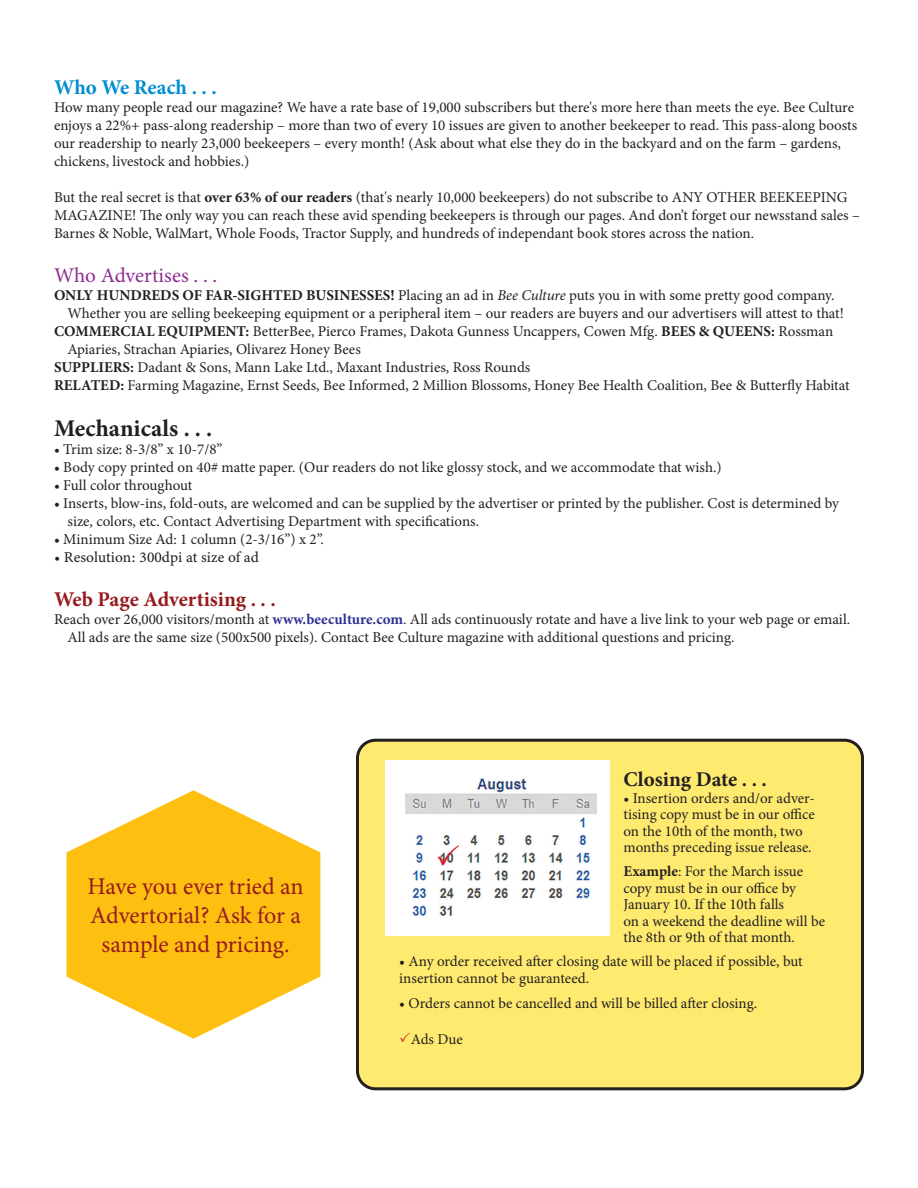
<style>
.page{position:relative;width:918px;height:1188px;background:#fff}
.page>*{position:absolute;margin:0;border:0;box-sizing:border-box;transform-origin:0 0}
.t1{font:24px/28.8px "Minion Pro";letter-spacing:-.005em;color:#961a1d;text-align:center}
.t2{font:700 24px "Minion Pro";color:#231f20}
.t3{font:700 21px "Minion Pro";letter-spacing:-.005em;color:#961a1d}
.t4{font:21px "Minion Pro";letter-spacing:-.005em;color:#8d2c91}
.t5{font:700 21px "Minion Pro";color:#231f20}
.t6{font:700 21px "Minion Pro";color:#008dd1}
.t7{font:15px/18px "Minion Pro";color:#231f20}
.t8{font:15px "Minion Variable Concept";color:#231f20}
.s1{font-weight:700}
.s2{font-style:italic}
.s3{font-weight:700;color:#2e3092}
</style>
<div class="page">
<div style="left:357px;top:740px;width:505px;height:349px;background:#ffea70;border-radius:18px"></div>
<div style="left:356px;top:739px;width:508px;height:351px;border:3px solid #231f20;border-radius:18px"></div>
<img style="left:386px;top:760px;width:224px;height:175px">
<svg style="left:67px;top:790px;width:253px;height:249px;fill:#fdc011"></svg>
<svg style="left:437px;top:844px;width:22px;height:22px"></svg>
<p class="t6" style="left:54px;top:73px;width:164px">Who We Reach . . .</p>
<p class="t7" style="left:54px;top:99px;width:805px">How many people read our magazine? We have a rate base of 19,000 subscribers but there's more here than meets the eye. Bee Culture enjoys a 22%+ pass-along readership – more than two of every 10 issues are given to another beekeeper to read. This pass-along boosts our readership to nearly 23,000 beekeepers – every month! (Ask about what else they do in the backyard and on the farm – gardens, chickens, livestock and hobbies.)</p>
<p class="t7" style="left:54px;top:189px;width:807px">But the real secret is that <span class="s1">over 63% of our readers</span> (that's nearly 10,000 beekeepers) do not subscribe to ANY OTHER BEEKEEPING<br>MAGAZINE! The only way you can reach these avid spending beekeepers is through our pages. And don’t forget our newsstand sales –<br>Barnes &amp; Noble, WalMart, Whole Foods, Tractor Supply, and hundreds of independant book stores across the nation.</p>
<p class="t4" style="left:54px;top:261px;width:165px">Who Advertises . . .</p>
<p class="t7" style="left:68px;top:286px;width:778px;text-indent:-14px"><span class="s1">ONLY HUNDREDS OF FAR-SIGHTED BUSINESSES!</span> Placing an ad in <span class="s2">Bee Culture</span> puts you in with some pretty good company.<br>Whether you are selling beekeeping equipment or a peripheral item – our readers are buyers and our advertisers will attest to that!</p>
<p class="t7" style="left:68px;top:322px;width:767px;text-indent:-14px"><span class="s1">COMMERCIAL EQUIPMENT:</span> BetterBee, Pierco Frames, Dakota Gunness Uncappers, Cowen Mfg. <span class="s1">BEES &amp; QUEENS:</span> Rossman<br>Apiaries, Strachan Apiaries, Olivarez Honey Bees</p>
<p class="t7" style="left:54px;top:358px;width:478px"><span class="s1">SUPPLIERS:</span> Dadant &amp; Sons, Mann Lake Ltd., Maxant Industries, Ross Rounds</p>
<p class="t7" style="left:54px;top:376px;width:797px"><span class="s1">RELATED:</span> Farming Magazine, Ernst Seeds, Bee Informed, 2 Million Blossoms, Honey Bee Health Coalition, Bee &amp; Butterfly Habitat</p>
<p class="t2" style="left:54px;top:412px;width:160px">Mechanicals . . .</p>
<p class="t7" style="left:54px;top:441px;width:170px">• Trim size: 8-3/8” x 10-7/8”</p>
<p class="t7" style="left:54px;top:459px;width:669px">• Body copy printed on 40# matte paper. (Our readers do not like glossy stock, and we accommodate that wish.)</p>
<p class="t7" style="left:54px;top:477px;width:140px">• Full color throughout</p>
<p class="t7" style="left:68px;top:495px;width:773px;text-indent:-14px">• Inserts, blow-ins, fold-outs, are welcomed and can be supplied by the advertiser or printed by the publisher. Cost is determined by size, colors, etc. Contact Advertising Department with specifications.</p>
<p class="t7" style="left:54px;top:531px;width:271px">• Minimum Size Ad: 1 column (2-3/16”) x 2”.</p>
<p class="t8" style="left:54px;top:547px;width:206px">• Resolution: 300dpi at size of ad</p>
<p class="t3" style="left:54px;top:584px;width:223px">Web Page Advertising . . .</p>
<p class="t7" style="left:68px;top:610px;width:784px;text-indent:-14px">Reach over 26,000 visitors/month at <span class="s3">www.beeculture.com</span>. All ads continuously rotate and have a live link to your web page or email.<br>All ads are the same size (500x500 pixels). Contact Bee Culture magazine with additional questions and pricing.</p>
<p class="t1" style="left:88px;top:872px;width:218px">Have you ever tried an<br>Advertorial? Ask for a sample and pricing.</p>
<p class="t5" style="left:623px;top:765px;width:145px">Closing Date . . .</p>
<p class="t7" style="left:623px;top:790px;width:193px;line-height:16.5px">• Insertion orders and/or adver&shy;tising copy must be in our office on the 10th of the month, two months preceding issue release.</p>
<p class="t7" style="left:623px;top:863px;width:181px;line-height:16.5px"><span class="s1">Example</span>: For the March issue copy must be in our office by<br>January 10. If the 10th falls</p>
<p class="t7" style="left:623px;top:913px;width:203px;line-height:16.5px">on a weekend the deadline will be the 8th or 9th of that month.</p>
<p class="t7" style="left:399px;top:953px;width:405px;line-height:16.5px">• Any order received after closing date will be placed if possible, but insertion cannot be guaranteed.</p>
<p class="t7" style="left:399px;top:994px;width:359px">• Orders cannot be cancelled and will be billed after closing.</p>
<p class="t7" style="left:411px;top:1030px;width:54px">Ads Due</p>
</div>
